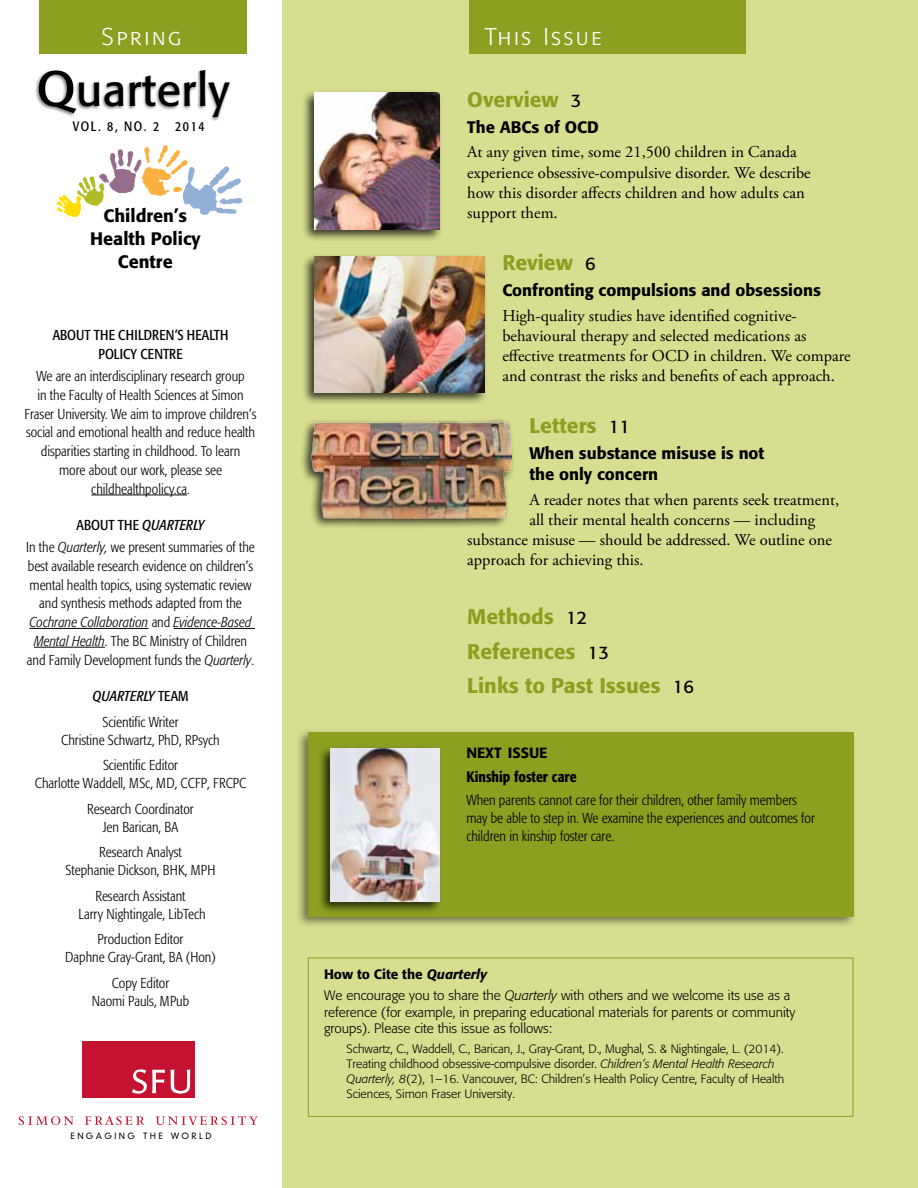
<style>
.page{position:relative;width:918px;height:1188px;background:#fff}
.page>*{position:absolute;margin:0;border:0;box-sizing:border-box;transform-origin:0 0}
.t1{font:45px "Formata";letter-spacing:.01em;color:#000}
.t2{font:24px "Formata Light SC";letter-spacing:.11em;color:#fff}
.t3{font:500 21px/34.2px "Formata";color:#8c9f21}
.t4{font:500 17.85px/22.8px "Formata";color:#000;text-align:center}
.t5{font:16.5px/20.2px "Adobe Garamond Pro";color:#000}
.t6{font:500 16.5px/21px "Formata";color:#000}
.t7{font:500 condensed 15px "Formata";color:#000}
.t8{font:500 14.7px "Formata";color:#000}
.t9{font:300 condensed 14.25px/18.8px "Formata";color:#000;text-align:center}
.t10{font:condensed 14.25px/18.8px "Formata";color:#000;text-align:center}
.t11{font:300 13.5px/21px "Formata";color:#000}
.t12{font:condensed 13.5px "Formata";letter-spacing:.12em;color:#000}
.t13{font:300 12px/15px "Formata";color:#000}
.t14{font:300 8.4px "DIN Neuzeit Grotesk";letter-spacing:.285em;color:#000}
.s1{font-size:49.35px}
.s2{font-weight:400}
.s3{font-weight:400;font-style:italic}
.s4{font-style:italic}
.s5{font-weight:400;font-size:18px;color:#000}
.s6{font-weight:500}
.s7{font-weight:500;font-style:italic}
</style>
<div class="page">
<div style="left:283px;top:0;width:635px;height:1188px;background:#d7de90"></div>
<div style="left:308px;top:958px;width:545px;height:159px;border:1px solid #8c9f21"></div>
<div style="left:35px;top:68px;width:196px;height:53px;background:#000;opacity:.5"></div>
<div style="left:301px;top:89px;width:142px;height:153px;background:#000;opacity:.75"></div>
<img style="left:314px;top:93px;width:126px;height:136px">
<div style="left:469px;top:0;width:276px;height:54px;background:#8c9f21"></div>
<div style="left:39px;top:0;width:208px;height:54px;background:#8c9f21"></div>
<div style="left:295px;top:728px;width:562px;height:201px;background:#000;opacity:.5"></div>
<div style="left:308px;top:732px;width:545px;height:184px;background:#8c9f21"></div>
<div style="left:317px;top:745px;width:126px;height:170px;background:#000;opacity:.75"></div>
<img style="left:330px;top:749px;width:110px;height:153px">
<div style="left:82px;top:1042px;width:113px;height:56px;background:#c41230"></div>
<svg style="left:132px;top:1069px;width:58px;height:25px"></svg>
<svg style="left:19px;top:1116px;width:55px;height:9px"></svg>
<svg style="left:85px;top:1116px;width:59px;height:9px"></svg>
<svg style="left:156px;top:1116px;width:102px;height:9px"></svg>
<hr style="left:91px;top:495px;width:96px;height:1px;background:#000">
<hr style="left:29px;top:628px;width:119px;height:1px;background:#000">
<hr style="left:174px;top:628px;width:81px;height:1px;background:#000">
<hr style="left:34px;top:647px;width:71px;height:1px;background:#000">
<div style="left:301px;top:253px;width:187px;height:153px;background:#000;opacity:.75"></div>
<img style="left:314px;top:256px;width:170px;height:137px">
<div style="left:299px;top:417px;width:216px;height:113px;background:#000;opacity:.75"></div>
<img style="left:306px;top:417px;width:205px;height:112px">
<img style="left:57px;top:195px;width:23px;height:22px">
<img style="left:74px;top:176px;width:29px;height:34px">
<img style="left:97px;top:149px;width:42px;height:50px">
<img style="left:139px;top:145px;width:41px;height:51px">
<img style="left:180px;top:160px;width:62px;height:55px">
<h2 class="t2" style="left:102px;top:23px;width:81px">Spring</h2>
<h2 class="t2" style="left:485px;top:23px;width:118px">This Issue</h2>
<h1 class="t1" style="left:36px;top:63px;width:195px"><span class="s1">Q</span>uarterly</h1>
<p class="t12" style="left:73px;top:118px;width:133px">VOL. 8, NO. 2 2014</p>
<p class="t4" style="left:90px;top:204px;width:112px">Children’s<br>Health Policy<br>Centre</p>
<p class="t10" style="left:53px;top:326px;width:177px">ABOUT THE CHILDREN’S HEALTH<br>POLICY CENTRE</p>
<p class="t9" style="left:25px;top:367px;width:233px">We are an interdisciplinary research group<br>in the Faculty of Health Sciences at Simon Fraser University. We aim to improve children’s social and emotional health and reduce health disparities starting in childhood. To learn<br>more about our work, please see childhealthpolicy.ca.</p>
<p class="t9" style="left:26px;top:515px;width:230px;line-height:21.8px"><span class="s2">ABOUT THE</span> <span class="s3">QUARTERLY<br></span>In the <span class="s4">Quarterly,</span> we present summaries of the</p>
<p class="t9" style="left:27px;top:557px;width:229px">best available research evidence on children’s mental health topics, using systematic review and synthesis methods adapted from the <span class="s4">Cochrane Collaboration</span> and <span class="s4">Evidence-Based Mental Health</span>. The BC Ministry of Children and Family Development funds the <span class="s4">Quarterly</span>.</p>
<p class="t9" style="left:93px;top:684px;width:97px;line-height:25.5px"><span class="s3">QUARTERLY</span> <span class="s2">TEAM<br></span>Scientific Writer</p>
<p class="t9" style="left:61px;top:727px;width:160px;line-height:25.5px">Christine Schwartz, PhD, RPsych<br>Scientific Editor</p>
<p class="t9" style="left:35px;top:771px;width:213px;line-height:25.5px">Charlotte Waddell, MSc, MD, CCFP, FRCPC<br>Research Coordinator</p>
<p class="t9" style="left:99px;top:814px;width:84px;line-height:25.5px;text-align:left">Jen Barican, BA<br>Research Analyst</p>
<p class="t9" style="left:66px;top:858px;width:151px;line-height:25.5px">Stephanie Dickson, BHK, MPH<br>Research Assistant</p>
<p class="t9" style="left:78px;top:901px;width:129px;line-height:25.5px">Larry Nightingale, LibTech<br>Production Editor</p>
<p class="t9" style="left:65px;top:945px;width:152px;line-height:25.5px">Daphne Gray-Grant, BA (Hon)<br>Copy Editor</p>
<p class="t9" style="left:92px;top:992px;width:99px">Naomi Pauls, MPub</p>
<p class="t14" style="left:71px;top:1131px;width:143px">ENGAGING THE WORLD</p>
<h3 class="t3" style="left:467px;top:82px;width:116px">Overview <span class="s5">3</span></h3>
<p class="t6" style="left:467px;top:116px;width:133px">The ABCs of OCD</p>
<p class="t5" style="left:467px;top:143px;width:345px">At any given time, some 21,500 children in Canada experience obsessive-compulsive disorder. We describe how this disorder affects children and how adults can support them.</p>
<h3 class="t3" style="left:502px;top:246px;width:95px">Review <span class="s5">6</span></h3>
<p class="t6" style="left:502px;top:279px;width:320px">Confronting compulsions and obsessions</p>
<p class="t5" style="left:502px;top:306px;width:350px">High-quality studies have identified cognitive&shy;behavioural therapy and selected medications as effective treatments for OCD in children. We compare and contrast the risks and benefits of each approach.</p>
<h3 class="t3" style="left:529px;top:409px;width:102px">Letters <span class="s5">11</span></h3>
<p class="t6" style="left:529px;top:443px;width:237px">When substance misuse is not the only concern</p>
<p class="t5" style="left:529px;top:490px;width:311px">A reader notes that when parents seek treatment,</p>
<p class="t5" style="left:529px;top:510px;width:287px">all their mental health concerns — including</p>
<p class="t5" style="left:467px;top:530px;width:366px">substance misuse — should be addressed. We outline one</p>
<p class="t5" style="left:467px;top:551px;width:178px">approach for achieving this.</p>
<h3 class="t3" style="left:467px;top:600px;width:228px">Methods <span class="s5">12<br></span>References <span class="s5">13<br></span>Links to Past Issues <span class="s5">16</span></h3>
<p class="t8" style="left:466px;top:744px;width:83px">NEXT ISSUE</p>
<p class="t7" style="left:466px;top:768px;width:112px">Kinship foster care</p>
<p class="t9" style="left:466px;top:791px;width:350px;line-height:18px;text-align:left">When parents cannot care for their children, other family members may be able to step in. We examine the experiences and outcomes for children in kinship foster care.</p>
<p class="t11" style="left:324px;top:964px;width:468px"><span class="s6">How to Cite the</span> <span class="s7">Quarterly<br></span>We encourage you to share the <span class="s4">Quarterly</span> with others and we welcome its use as a</p>
<p class="t11" style="left:324px;top:1004px;width:473px;line-height:16.5px">reference (for example, in preparing educational materials for parents or community groups). Please cite this issue as follows:</p>
<p class="t13" style="left:347px;top:1041px;width:439px">Schwartz, C., Waddell, C., Barican, J., Gray-Grant, D., Mughal, S. &amp; Nightingale, L. (2014).<br>Treating childhood obsessive-compulsive disorder. <span class="s4">Children’s Mental Health Research Quarterly, 8</span>(2), 1–16. Vancouver, BC: Children’s Health Policy Centre, Faculty of Health Sciences, Simon Fraser University.</p>
</div>
